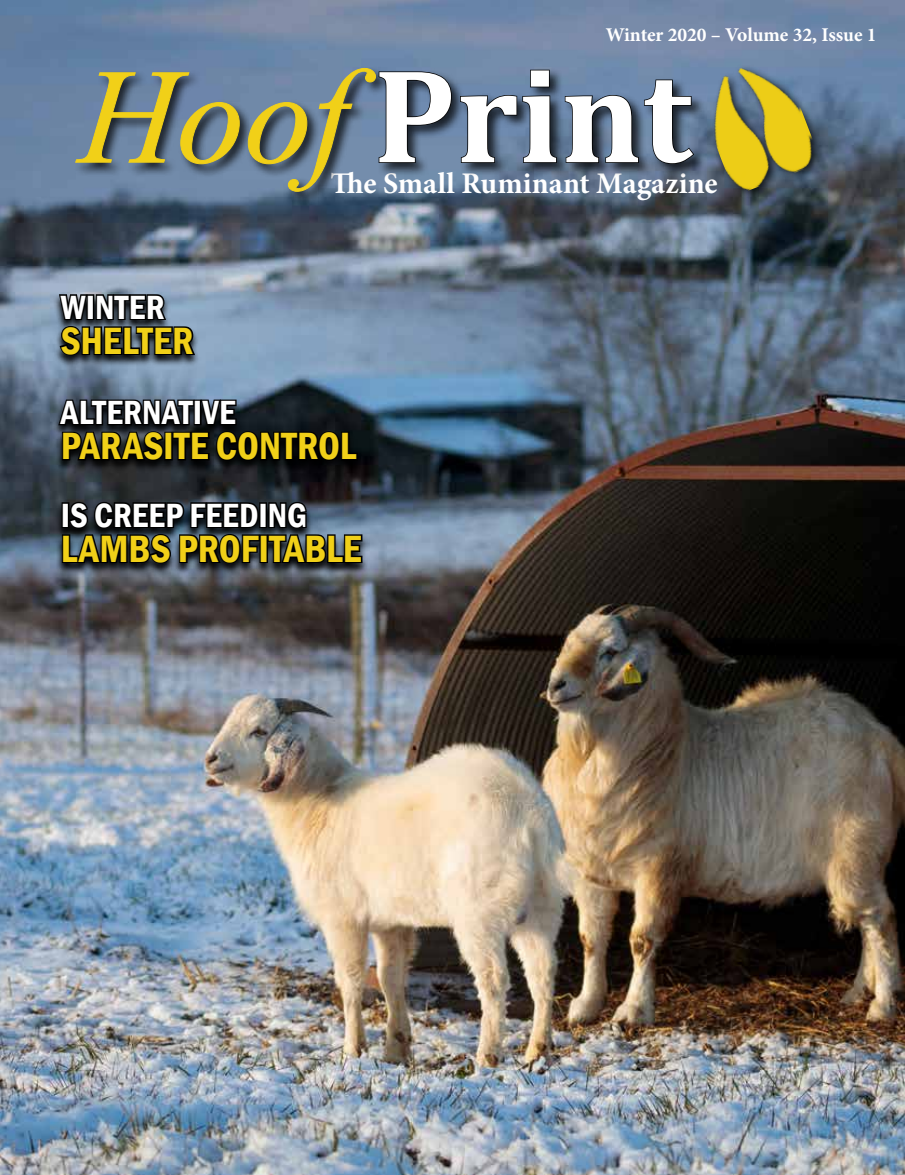
<style>
.page{position:relative;width:905px;height:1175px;background:#fff}
.page>*{position:absolute;margin:0;border:0;box-sizing:border-box;transform-origin:0 0}
.t1{font:700 135px "Cambria";color:#fff}
.t2{font:600 condensed 39px "Franklin Gothic";letter-spacing:.005em;color:#f1d018}
.t3{font:600 condensed 34.5px "Franklin Gothic";letter-spacing:.01em;color:#fff}
.t4{font:700 30px "Minion Pro";letter-spacing:-.005em;color:#fff}
.t5{font:700 19.5px "Minion Pro";color:#fff}
.s1{font-family:"Times New Roman";font-weight:400;font-style:italic;color:#f1d018}
</style>
<div class="page">
<img style="left:0;top:0;width:904px;height:1174px">
<div style="left:710px;top:64px;width:112px;height:136px;background:#000;opacity:.75"></div>
<img style="left:693px;top:53px;width:128px;height:143px">
<svg style="left:52px;top:293px;width:317px;height:283px;background:#5e6f82"></svg>
<svg style="left:57px;top:288px;width:140px;height:69px;background:#333c45"></svg>
<svg style="left:57px;top:394px;width:302px;height:69px;background:#13181d"></svg>
<svg style="left:61px;top:496px;width:303px;height:69px;background:#1d232a"></svg>
<div style="left:74px;top:66px;width:632px;height:139px;background:#000;opacity:.75"></div>
<svg style="left:75px;top:72px;width:165px;height:92px;background:#637482"></svg>
<svg style="left:247px;top:68px;width:205px;height:124px;background:#5e7183"></svg>
<svg style="left:459px;top:69px;width:98px;height:95px;background:#495b72"></svg>
<svg style="left:564px;top:79px;width:131px;height:86px;background:#445469"></svg>
<p class="t5" style="left:605px;top:21px;width:272px">Winter 2020 – Volume 32, Issue 1</p>
<h1 class="t1" style="left:79px;top:21px;width:613px"><span class="s1">Hoof</span> Print</h1>
<p class="t4" style="left:330px;top:162px;width:388px">The Small Ruminant Magazine</p>
<p class="t3" style="left:61px;top:284px;width:105px">WINTER</p>
<p class="t2" style="left:61px;top:314px;width:134px">SHELTER</p>
<p class="t3" style="left:61px;top:389px;width:176px">ALTERNATIVE</p>
<p class="t2" style="left:61px;top:420px;width:297px">PARASITE CONTROL</p>
<p class="t3" style="left:61px;top:492px;width:248px">IS CREEP FEEDING</p>
<p class="t2" style="left:61px;top:522px;width:302px">LAMBS PROFITABLE</p>
</div>
